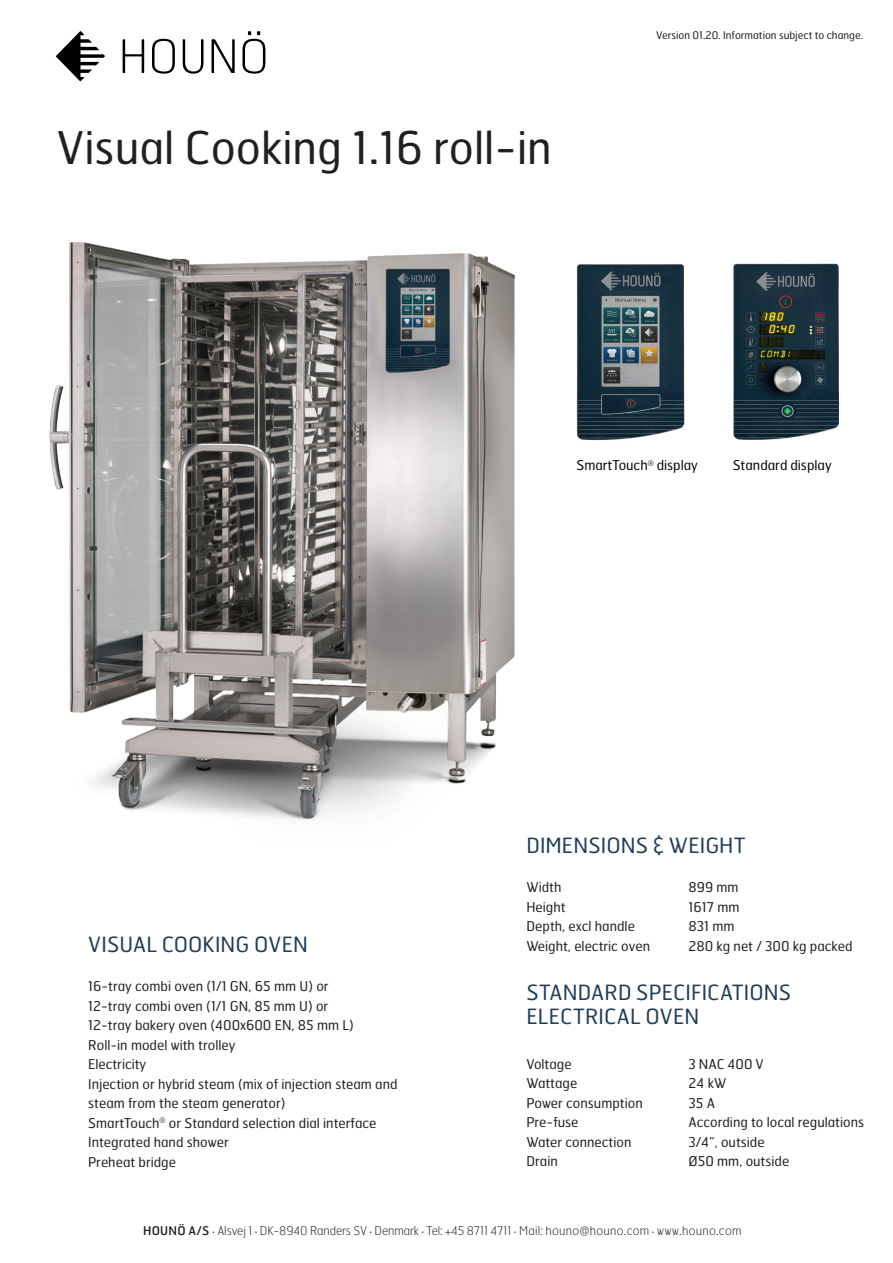
<style>
.page{position:relative;width:893px;height:1263px;background:#fff}
.page>*{position:absolute;margin:0;border:0;box-sizing:border-box;transform-origin:0 0}
.t1{font:45px "Hermes FB";color:#231f20}
.t2{font:21px/24px "Hermes FB";letter-spacing:.005em;color:#203e59}
.Normal{font:13.5px/19.5px "Hermes FB";color:#231f20}
.t3{font:13.5px "Hermes FB";color:#080302}
.t4{font:100 12px "Hermes FB";letter-spacing:-.01em;color:#231f20}
.t5{font:10.5px "Hermes FB";color:#231f20}
.s1{font-weight:400}
.s2{font-family:"Minion Pro";font-weight:400}
</style>
<div class="page">
<img style="left:49px;top:243px;width:466px;height:577px">
<img style="left:733px;top:264px;width:105px;height:176px">
<svg style="left:123px;top:39px;width:21px;height:34px"></svg>
<svg style="left:152px;top:39px;width:23px;height:35px"></svg>
<svg style="left:183px;top:39px;width:20px;height:35px"></svg>
<svg style="left:211px;top:39px;width:24px;height:34px"></svg>
<svg style="left:242px;top:31px;width:23px;height:43px"></svg>
<svg style="left:56px;top:31px;width:49px;height:50px"></svg>
<img style="left:576px;top:264px;width:108px;height:177px">
<p class="t1" style="left:57px;top:119px;width:497px">Visual Cooking 1.16 roll-in</p>
<p class="t5" style="left:656px;top:29px;width:208px">Version 01.20. Information subject to change.</p>
<p class="t3" style="left:576px;top:457px;width:123px">SmartTouch<sup>®</sup> display</p>
<p class="t3" style="left:733px;top:457px;width:101px">Standard display</p>
<p class="t2" style="left:88px;top:932px;width:221px">VISUAL COOKING OVEN</p>
<p class="Normal" style="left:88px;top:976px;width:242px">16-tray combi oven (1/1 GN, 65 mm U) or</p>
<p class="Normal" style="left:88px;top:996px;width:242px">12-tray combi oven (1/1 GN, 85 mm U) or</p>
<p class="Normal" style="left:88px;top:1015px;width:267px">12-tray bakery oven (400x600 EN, 85 mm L)</p>
<p class="Normal" style="left:88px;top:1035px;width:149px">Roll-in model with trolley</p>
<p class="Normal" style="left:88px;top:1054px;width:60px">Electricity</p>
<p class="Normal" style="left:88px;top:1074px;width:311px">Injection or hybrid steam (mix of injection steam and steam from the steam generator)</p>
<p class="Normal" style="left:88px;top:1113px;width:290px">SmartTouch<sup>®</sup> or Standard selection dial interface</p>
<p class="Normal" style="left:88px;top:1132px;width:142px">Integrated hand shower</p>
<p class="Normal" style="left:88px;top:1152px;width:89px">Preheat bridge</p>
<p class="t2" style="left:526px;top:833px;width:220px">DIMENSIONS &amp; WEIGHT</p>
<p class="Normal" style="left:526px;top:877px;width:36px">Width</p>
<p class="Normal" style="left:688px;top:877px;width:52px">899 mm</p>
<p class="Normal" style="left:526px;top:896px;width:41px">Height</p>
<p class="Normal" style="left:688px;top:896px;width:53px">1617 mm</p>
<p class="Normal" style="left:526px;top:916px;width:110px">Depth, excl handle</p>
<p class="Normal" style="left:688px;top:916px;width:47px">831 mm</p>
<p class="Normal" style="left:526px;top:935px;width:125px">Weight, electric oven</p>
<p class="Normal" style="left:688px;top:935px;width:166px">280 kg net / 300 kg packed</p>
<p class="t2" style="left:526px;top:979px;width:266px">STANDARD SPECIFICATIONS<br>ELECTRICAL OVEN</p>
<p class="Normal" style="left:526px;top:1053px;width:47px">Voltage</p>
<p class="Normal" style="left:688px;top:1053px;width:77px">3 NAC 400 V</p>
<p class="Normal" style="left:526px;top:1073px;width:52px">Wattage</p>
<p class="Normal" style="left:688px;top:1073px;width:39px">24 kW</p>
<p class="Normal" style="left:526px;top:1092px;width:118px">Power consumption</p>
<p class="Normal" style="left:688px;top:1092px;width:28px">35 A</p>
<p class="Normal" style="left:526px;top:1112px;width:54px">Pre-fuse</p>
<p class="Normal" style="left:688px;top:1112px;width:177px">According to local regulations</p>
<p class="Normal" style="left:526px;top:1131px;width:106px">Water connection</p>
<p class="Normal" style="left:688px;top:1131px;width:78px">3/4”, outside</p>
<p class="Normal" style="left:526px;top:1151px;width:33px">Drain</p>
<p class="Normal" style="left:688px;top:1151px;width:102px">Ø50 mm, outside</p>
<p class="t4" style="left:143px;top:1223px;width:600px"><span class="s1">HOUNÖ A/S</span> <span class="s2">·</span> Alsvej 1 <span class="s2">·</span> DK-8940 Randers SV <span class="s2">·</span> Denmark <span class="s2">·</span> Tel: +45 8711 4711 <span class="s2">·</span> Mail: houno@houno.com <span class="s2">·</span> www.houno.com</p>
</div>
